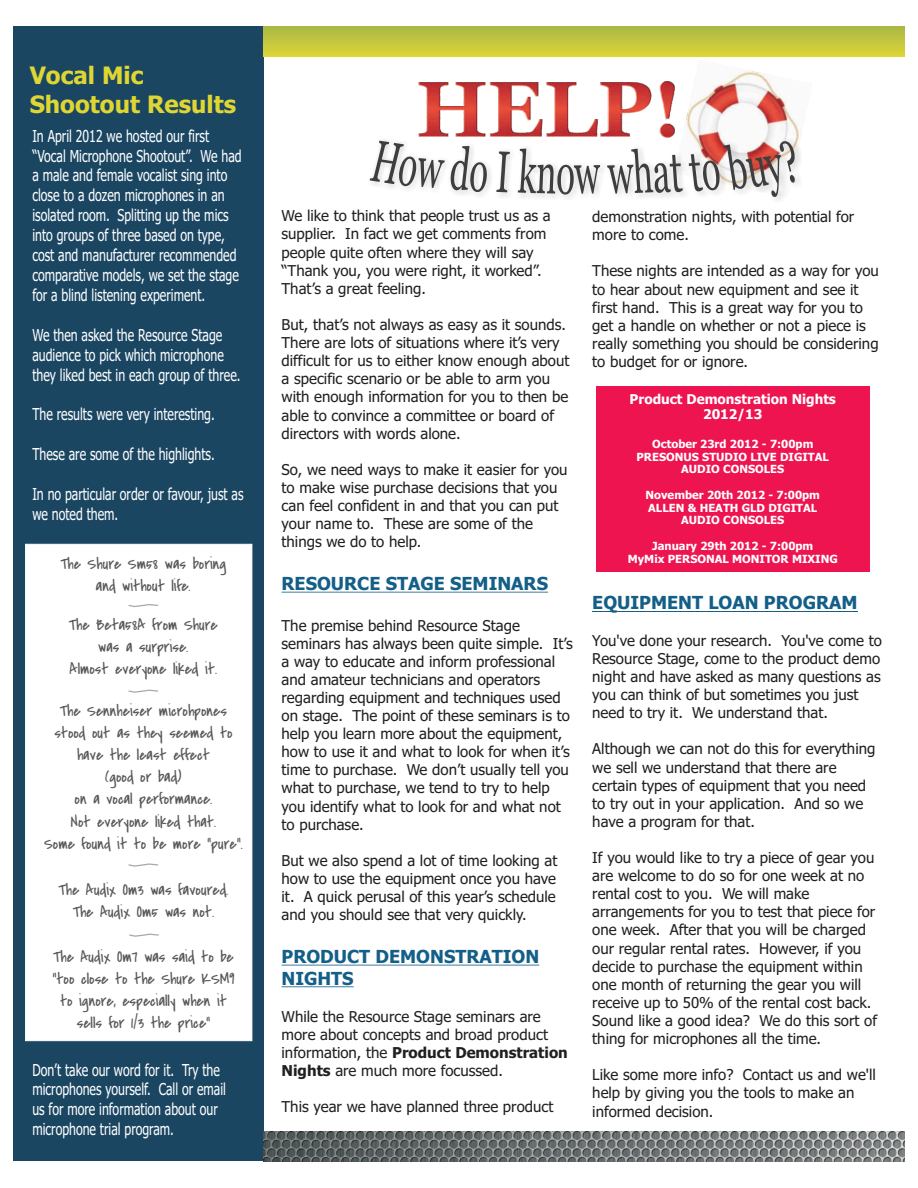
<style>
.page{position:relative;width:918px;height:1188px;background:#fff}
.page>*{position:absolute;margin:0;border:0;box-sizing:border-box;transform-origin:0 0}
.t1{font:700 24px/29px "Tahoma";color:#dfd633}
.t2{font:700 18px/21.8px "Tahoma";color:#145f88}
.t3{font:16.5px/20px "Tahoma";color:#fff;scale:.75 1}
.t4{font:16.5px/22.2px "Covered By Your Grace";color:#57585a;text-align:center}
.t5{font:15px/18.1px "Tahoma";color:#231f20}
.t6{font:700 13.5px/15.3px "Tahoma";color:#fff;text-align:center}
.t7{font:700 11.25px/12.8px "Tahoma";color:#fff;text-align:center}
.s1{font-weight:700}
</style>
<div class="page">
<img style="left:685px;top:69px;width:117px;height:69px">
<div style="left:14px;top:27px;width:250px;height:1134px;background:#1b4662"></div>
<img style="left:264px;top:1132px;width:640px;height:29px">
<svg style="left:264px;top:27px;width:640px;height:29px"></svg>
<div style="left:366px;top:138px;width:435px;height:65px;background:#231f20;opacity:.2"></div>
<svg style="left:370px;top:141px;width:425px;height:56px"></svg>
<div style="left:25px;top:543px;width:228px;height:499px;background:#fff"></div>
<hr style="left:282px;top:592px;width:266px;height:1px;background:#145f88">
<hr style="left:282px;top:965px;width:257px;height:1px;background:#145f88">
<hr style="left:282px;top:986px;width:72px;height:1px;background:#145f88">
<hr style="left:592px;top:611px;width:266px;height:1px;background:#145f88">
<svg style="left:127px;top:604px;width:32px;height:3px"></svg>
<svg style="left:127px;top:689px;width:32px;height:4px"></svg>
<svg style="left:127px;top:863px;width:32px;height:3px"></svg>
<svg style="left:128px;top:933px;width:32px;height:4px"></svg>
<img style="left:418px;top:81px;width:256px;height:57px">
<div style="left:596px;top:386px;width:273px;height:186px;background:#ed1450"></div>
<h1 class="t1" style="left:30px;top:63px;width:208px">Vocal Mic<br>Shootout Results</h1>
<p class="t3" style="left:32px;top:127px;width:281px">In April 2012 we hosted our first “Vocal Microphone Shootout”. We had a male and female vocalist sing into close to a dozen microphones in an isolated room. Splitting up the mics into groups of three based on type, cost and manufacturer recommended comparative models, we set the stage for a blind listening experiment.</p>
<p class="t3" style="left:32px;top:326px;width:279px">We then asked the Resource Stage audience to pick which microphone they liked best in each group of three.</p>
<p class="t3" style="left:32px;top:406px;width:245px">The results were very interesting.</p>
<p class="t3" style="left:32px;top:446px;width:245px">These are some of the highlights.</p>
<p class="t3" style="left:32px;top:485px;width:283px">In no particular order or favour, just as we noted them.</p>
<p class="t4" style="left:60px;top:555px;width:167px">The Shure Sm58 was boring and without life.</p>
<p class="t4" style="left:69px;top:615px;width:150px">The Beta58A from Shure was a surprise.<br>Almost everyone liked it.</p>
<p class="t4" style="left:44px;top:701px;width:200px">The Sennheiser microhpones stood out as they seemed to have the least effect<br>(good or bad)<br>on a vocal performance.<br>Not everyone liked that.<br>Some found it to be more “pure”.</p>
<p class="t4" style="left:59px;top:880px;width:171px">The Audix Om3 was favoured.<br>The Audix Om5 was not.</p>
<p class="t4" style="left:52px;top:947px;width:184px">The Audix Om7 was said to be “too close to the Shure KSM9 to ignore, especially when it sells for 1/3 the price”</p>
<p class="t3" style="left:32px;top:1061px;width:260px">Don’t take our word for it. Try the microphones yourself. Call or email us for more information about our microphone trial program.</p>
<p class="t5" style="left:282px;top:208px;width:271px">We like to think that people trust us as a supplier. In fact we get comments from people quite often where they will say “Thank you, you were right, it worked”.<br>That’s a great feeling.</p>
<p class="t5" style="left:282px;top:317px;width:289px">But, that’s not always as easy as it sounds.<br>There are lots of situations where it’s very difficult for us to either know enough about a specific scenario or be able to arm you with enough information for you to then be able to convince a committee or board of directors with words alone.</p>
<p class="t5" style="left:282px;top:462px;width:288px">So, we need ways to make it easier for you to make wise purchase decisions that you can feel confident in and that you can put your name to. These are some of the things we do to help.</p>
<p class="t2" style="left:282px;top:574px;width:268px">RESOURCE STAGE SEMINARS</p>
<p class="t5" style="left:282px;top:617px;width:293px">The premise behind Resource Stage seminars has always been quite simple. It’s a way to educate and inform professional and amateur technicians and operators regarding equipment and techniques used on stage. The point of these seminars is to help you learn more about the equipment, how to use it and what to look for when it’s time to purchase. We don’t usually tell you what to purchase, we tend to try to help you identify what to look for and what not to purchase.</p>
<p class="t5" style="left:282px;top:853px;width:277px;text-align:justify">But we also spend a lot of time looking at how to use the equipment once you have it. A quick perusal of this year’s schedule and you should see that very quickly.</p>
<p class="t2" style="left:282px;top:947px;width:259px">PRODUCT DEMONSTRATION<br>NIGHTS</p>
<p class="t5" style="left:282px;top:1008px;width:288px">While the Resource Stage seminars are more about concepts and broad product information, the <span class="s1">Product Demonstration Nights</span> are much more focussed.</p>
<p class="t5" style="left:282px;top:1099px;width:273px">This year we have planned three product</p>
<p class="t5" style="left:592px;top:209px;width:264px">demonstration nights, with potential for more to come.</p>
<p class="t5" style="left:592px;top:263px;width:288px">These nights are intended as a way for you to hear about new equipment and see it first hand. This is a great way for you to get a handle on whether or not a piece is really something you should be considering to budget for or ignore.</p>
<p class="t6" style="left:630px;top:393px;width:208px">Product Demonstration Nights<br>2012/13</p>
<p class="t7" style="left:637px;top:438px;width:194px">October 23rd 2012 - 7:00pm<br>PRESONUS STUDIO LIVE DIGITAL<br>AUDIO CONSOLES</p>
<p class="t7" style="left:646px;top:489px;width:176px">November 20th 2012 - 7:00pm<br>ALLEN &amp; HEATH GLD DIGITAL<br>AUDIO CONSOLES</p>
<p class="t7" style="left:628px;top:540px;width:211px">January 29th 2012 - 7:00pm<br>MyMix PERSONAL MONITOR MIXING</p>
<p class="t2" style="left:592px;top:593px;width:267px">EQUIPMENT LOAN PROGRAM</p>
<p class="t5" style="left:592px;top:633px;width:291px">You've done your research. You've come to Resource Stage, come to the product demo night and have asked as many questions as you can think of but sometimes you just need to try it. We understand that.</p>
<p class="t5" style="left:592px;top:741px;width:285px">Although we can not do this for everything we sell we understand that there are certain types of equipment that you need to try out in your application. And so we have a program for that.</p>
<p class="t5" style="left:592px;top:850px;width:286px">If you would like to try a piece of gear you are welcome to do so for one week at no rental cost to you. We will make arrangements for you to test that piece for one week. After that you will be charged our regular rental rates. However, if you decide to purchase the equipment within one month of returning the gear you will receive up to 50% of the rental cost back.<br>Sound like a good idea? We do this sort of thing for microphones all the time.</p>
<p class="t5" style="left:592px;top:1067px;width:285px">Like some more info? Contact us and we'll help by giving you the tools to make an informed decision.</p>
</div>
